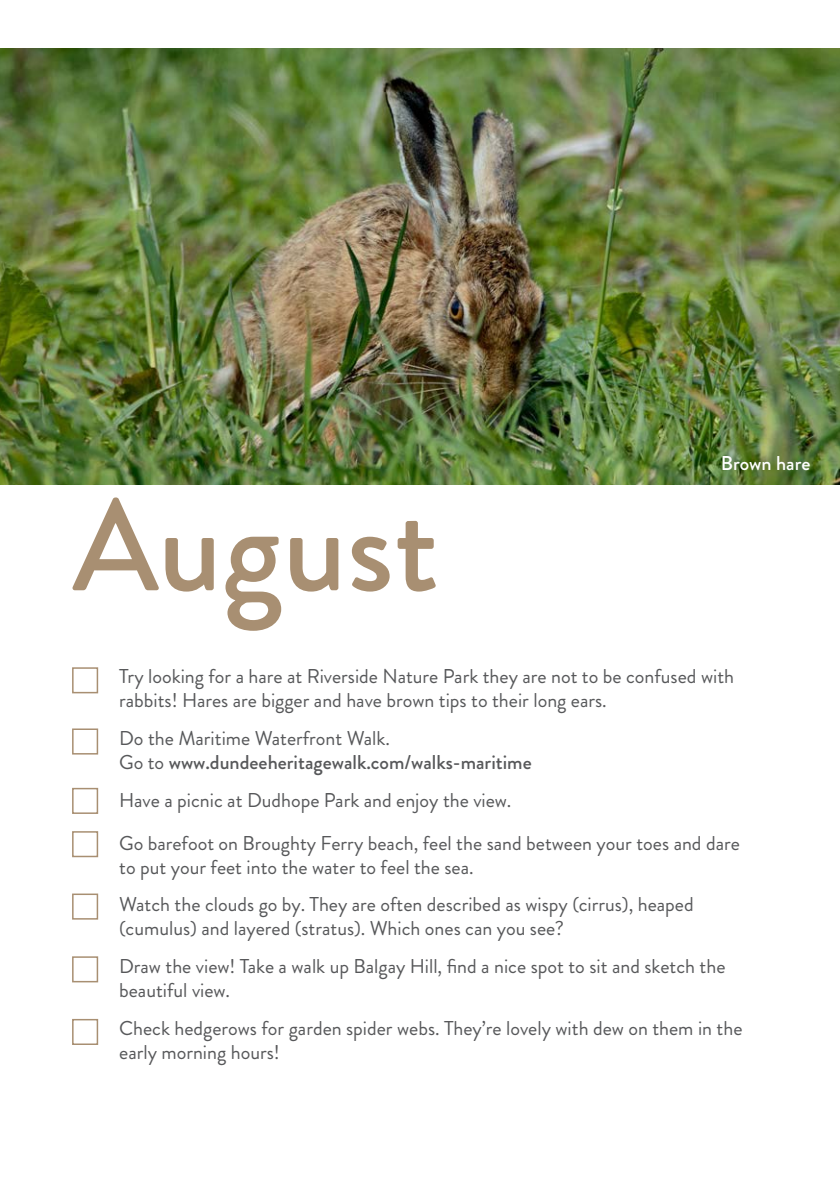
<style>
.page{position:relative;width:840px;height:1191px;background:#fff}
.page>*{position:absolute;margin:0;border:0;box-sizing:border-box;transform-origin:0 0}
.t1{font:500 130.6px "Brandon Grotesque";color:#a88f72}
.t2{font:20px/24px "Brandon Grotesque";color:#57585a}
.t3{font:500 20px/24px "Brandon Grotesque";color:#57585a}
.t4{font:500 20px "Brandon Grotesque";color:#fff}
.s1{font-weight:400}
</style>
<div class="page">
<img style="left:0;top:48px;width:839px;height:437px">
<div style="left:72px;top:667px;width:26px;height:26px;border:2px solid #a88f72"></div>
<div style="left:72px;top:728px;width:26px;height:26px;border:2px solid #a88f72"></div>
<div style="left:72px;top:788px;width:26px;height:26px;border:2px solid #a88f72"></div>
<div style="left:72px;top:831px;width:26px;height:26px;border:2px solid #a88f72"></div>
<div style="left:72px;top:893px;width:26px;height:26px;border:2px solid #a88f72"></div>
<div style="left:72px;top:956px;width:26px;height:26px;border:2px solid #a88f72"></div>
<div style="left:72px;top:1019px;width:26px;height:26px;border:2px solid #a88f72"></div>
<p class="t4" style="left:720px;top:449px;width:91px">Brown hare</p>
<h1 class="t1" style="left:72px;top:455px;width:368px">August</h1>
<p class="t2" style="left:119px;top:664px;width:616px">Try looking for a hare at Riverside Nature Park they are not to be confused with rabbits! Hares are bigger and have brown tips to their long ears.</p>
<p class="t3" style="left:119px;top:726px;width:414px"><span class="s1">Do the Maritime Waterfront Walk.<br>Go to</span> www.dundeeheritagewalk.com/walks-maritime</p>
<p class="t2" style="left:119px;top:779px;width:622px;line-height:43.2px">Have a picnic at Dudhope Park and enjoy the view.<br>Go barefoot on Broughty Ferry beach, feel the sand between your toes and dare</p>
<p class="t2" style="left:119px;top:849px;width:575px;line-height:37px">to put your feet into the water to feel the sea.<br>Watch the clouds go by. They are often described as wispy (cirrus), heaped</p>
<p class="t2" style="left:119px;top:910px;width:607px;line-height:37.4px">(cumulus) and layered (stratus). Which ones can you see?<br>Draw the view! Take a walk up Balgay Hill, find a nice spot to sit and sketch the</p>
<p class="t2" style="left:119px;top:970px;width:624px;line-height:38.6px">beautiful view.<br>Check hedgerows for garden spider webs. They’re lovely with dew on them in the</p>
<p class="t2" style="left:119px;top:1040px;width:162px">early morning hours!</p>
</div>
